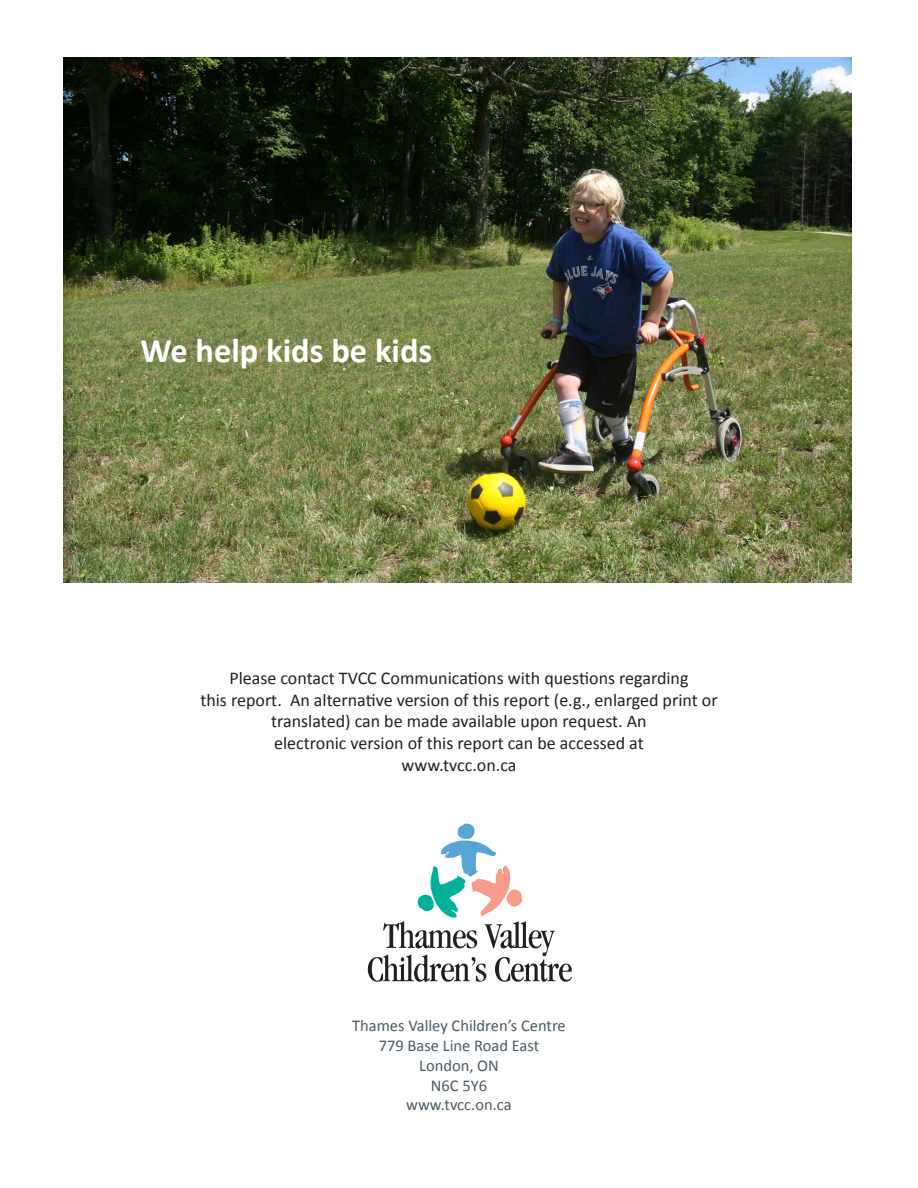
<style>
.page{position:relative;width:918px;height:1188px;background:#fff}
.page>*{position:absolute;margin:0;border:0;box-sizing:border-box;transform-origin:0 0}
.t1{font:700 34.5px "Calibri";color:#fff}
.t2{font:18px/21.6px "Calibri";color:#231f20;text-align:center}
.t3{font:16.5px "Calibri";color:#4a5a64}
</style>
<div class="page">
<img style="left:63px;top:57px;width:789px;height:526px">
<svg style="left:368px;top:824px;width:204px;height:158px"></svg>
<p class="t1" style="left:140px;top:329px;width:294px">We help kids be kids</p>
<p class="t2" style="left:229px;top:668px;width:461px">Please contact TVCC Communications with questions regarding</p>
<p class="t2" style="left:200px;top:689px;width:519px">this report. An alternative version of this report (e.g., enlarged print or</p>
<p class="t2" style="left:271px;top:711px;width:377px">translated) can be made available upon request. An</p>
<p class="t2" style="left:274px;top:732px;width:371px">electronic version of this report can be accessed at www.tvcc.on.ca</p>
<p class="t3" style="left:352px;top:1015px;width:215px">Thames Valley Children’s Centre</p>
<p class="t3" style="left:379px;top:1035px;width:162px">779 Base Line Road East</p>
<p class="t3" style="left:419px;top:1055px;width:81px">London, ON</p>
<p class="t3" style="left:431px;top:1075px;width:58px">N6C 5Y6</p>
<p class="t3" style="left:406px;top:1094px;width:107px">www.tvcc.on.ca</p>
</div>
